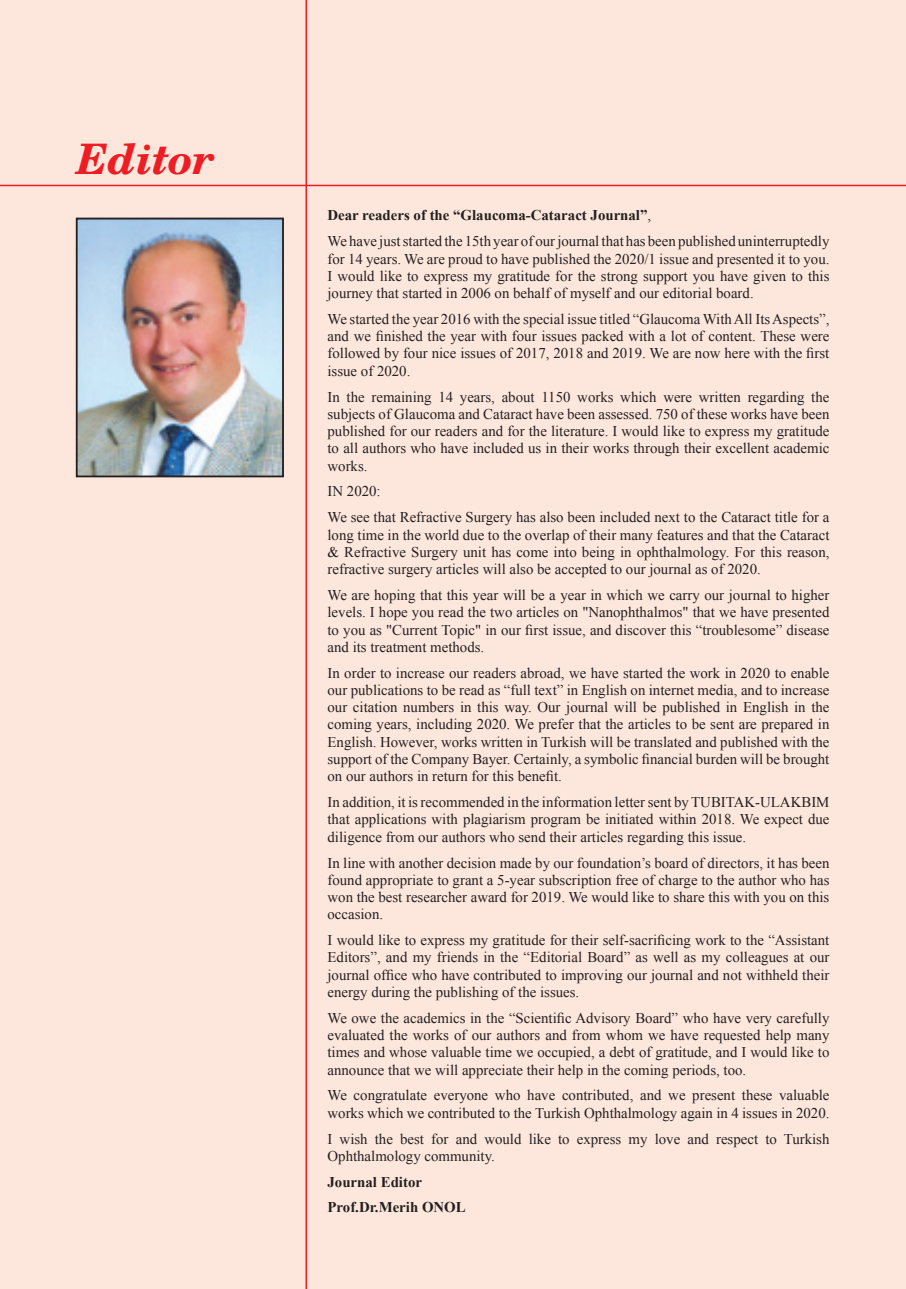
<style>
.page{position:relative;width:906px;height:1289px;background:#fff}
.page>*{position:absolute;margin:0;border:0;box-sizing:border-box;transform-origin:0 0}
.t1{font:italic 700 42px "Te X Gyre Schola";color:#ee1d23}
.t2{font:14.85px/17.2px "Times New Roman";color:#231f20;text-align:justify}
.t3{font:700 14.85px/25.8px "Times New Roman";color:#231f20}
.s1{font-weight:700}
</style>
<div class="page">
<div style="left:0;top:0;width:906px;height:1288px;background:#fde7dc"></div>
<img style="left:79px;top:221px;width:202px;height:253px">
<div style="left:76px;top:218px;width:208px;height:259px;border:2px solid #231f20"></div>
<hr style="left:0;top:185px;width:906px;height:1px;background:#ee1d23">
<hr style="left:305px;top:0;width:2px;height:1288px;background:#ee1d23">
<h1 class="t1" style="left:77px;top:142px;width:139px">Editor</h1>
<p class="t2" style="left:327px;top:202px;width:503px;line-height:25.8px"><span class="s1">Dear readers of the “Glaucoma-Cataract Journal”</span>,<br>We have just started the 15th year of our journal that has been published uninterruptedly</p>
<p class="t2" style="left:327px;top:250px;width:503px">for 14 years. We are proud to have published the 2020/1 issue and presented it to you.<br>I would like to express my gratitude for the strong support you have given to this journey that started in 2006 on behalf of myself and our editorial board.</p>
<p class="t2" style="left:327px;top:310px;width:503px">We started the year 2016 with the special issue titled “Glaucoma With All Its Aspects”, and we finished the year with four issues packed with a lot of content. These were followed by four nice issues of 2017, 2018 and 2019. We are now here with the first issue of 2020.</p>
<p class="t2" style="left:327px;top:388px;width:503px">In the remaining 14 years, about 1150 works which were written regarding the subjects of Glaucoma and Cataract have been assessed. 750 of these works have been published for our readers and for the literature. I would like to express my gratitude to all authors who have included us in their works through their excellent academic works.</p>
<p class="t2" style="left:327px;top:478px;width:503px;line-height:25.8px">IN 2020:<br>We see that Refractive Surgery has also been included next to the Cataract title for a</p>
<p class="t2" style="left:327px;top:526px;width:503px">long time in the world due to the overlap of their many features and that the Cataract &amp; Refractive Surgery unit has come into being in ophthalmology. For this reason, refractive surgery articles will also be accepted to our journal as of 2020.</p>
<p class="t2" style="left:327px;top:586px;width:503px">We are hoping that this year will be a year in which we carry our journal to higher levels. I hope you read the two articles on "Nanophthalmos" that we have presented to you as "Current Topic" in our first issue, and discover this “troublesome” disease and its treatment methods.</p>
<p class="t2" style="left:327px;top:664px;width:503px">In order to increase our readers abroad, we have started the work in 2020 to enable our publications to be read as “full text” in English on internet media, and to increase our citation numbers in this way. Our journal will be published in English in the coming years, including 2020. We prefer that the articles to be sent are prepared in English. However, works written in Turkish will be translated and published with the support of the Company Bayer. Certainly, a symbolic financial burden will be brought on our authors in return for this benefit.</p>
<p class="t2" style="left:327px;top:793px;width:503px">In addition, it is recommended in the information letter sent by TUBITAK-ULAKBIM that applications with plagiarism program be initiated within 2018. We expect due diligence from our authors who send their articles regarding this issue.</p>
<p class="t2" style="left:327px;top:853px;width:503px">In line with another decision made by our foundation’s board of directors, it has been found appropriate to grant a 5-year subscription free of charge to the author who has won the best researcher award for 2019. We would like to share this with you on this occasion.</p>
<p class="t2" style="left:327px;top:931px;width:503px">I would like to express my gratitude for their self-sacrificing work to the “Assistant Editors”, and my friends in the “Editorial Board” as well as my colleagues at our journal office who have contributed to improving our journal and not withheld their energy during the publishing of the issues.</p>
<p class="t2" style="left:327px;top:1009px;width:503px">We owe the academics in the “Scientific Advisory Board” who have very carefully evaluated the works of our authors and from whom we have requested help many times and whose valuable time we occupied, a debt of gratitude, and I would like to announce that we will appreciate their help in the coming periods, too.</p>
<p class="t2" style="left:327px;top:1086px;width:503px">We congratulate everyone who have contributed, and we present these valuable works which we contributed to the Turkish Ophthalmology again in 4 issues in 2020.</p>
<p class="t2" style="left:327px;top:1129px;width:503px">I wish the best for and would like to express my love and respect to Turkish<br>Ophthalmology community.</p>
<p class="t3" style="left:327px;top:1168px;width:140px">Journal Editor<br>Prof.Dr.Merih ONOL</p>
</div>
